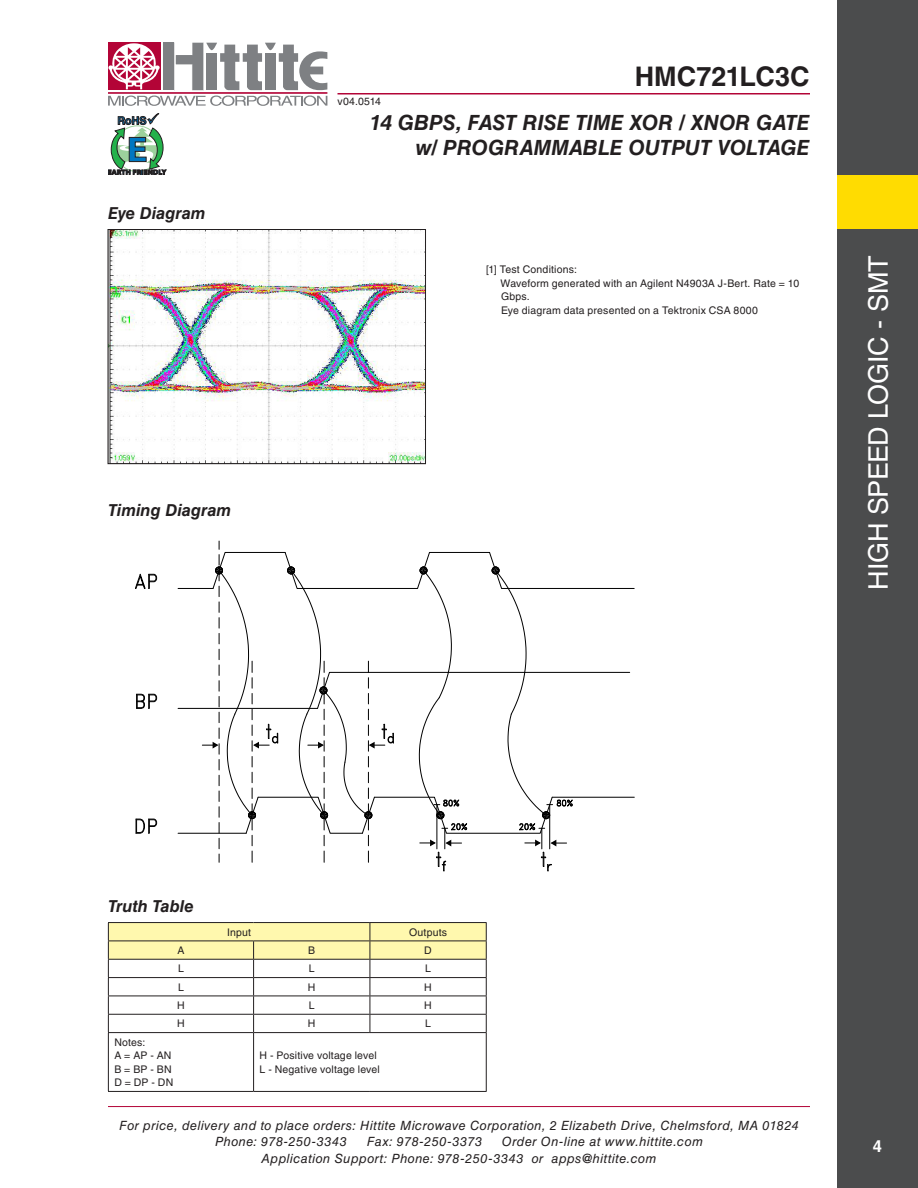
<style>
.page{position:relative;width:918px;height:1188px;background:#fff}
.page>*{position:absolute;margin:0;border:0;box-sizing:border-box;transform-origin:0 0}
.t1{font:27px "Helvetica LT Std";letter-spacing:-.01em;color:#fff}
.t2{font:700 27px "Helvetica LT Std";color:#231f20}
.t3{font:italic 700 21px/25.2px "Helvetica LT Std";color:#231f20;text-align:right}
.t4{font:italic 700 16.5px "Helvetica LT Std";color:#231f20}
.t5{font:700 16.5px "Helvetica LT Std";color:#fff}
.t6{font:italic 12.75px/16.5px "Helvetica LT Std";letter-spacing:.035em;color:#231f20}
.t7{font:10.5px/13.5px "Helvetica LT Std";letter-spacing:.015em;color:#231f20}
</style>
<div class="page">
<hr style="left:108px;top:1106px;width:702px;height:1px;background:#b30437">
<div style="left:163px;top:43px;width:11px;height:47px;background:#7e8083"></div>
<div style="left:108px;top:43px;width:52px;height:47px;background:#b30437"></div>
<hr style="left:108px;top:92px;width:219px;height:2px;background:#b30437">
<svg style="left:176px;top:43px;width:151px;height:47px"></svg>
<svg style="left:108px;top:96px;width:219px;height:10px"></svg>
<svg style="left:108px;top:43px;width:52px;height:46px"></svg>
<hr style="left:338px;top:93px;width:472px;height:1px;background:#b30437">
<svg style="left:108px;top:113px;width:58px;height:62px"></svg>
<div style="left:837px;top:0;width:81px;height:1188px;background:#4b4c4d"></div>
<div style="left:837px;top:175px;width:81px;height:54px;background:#ffdc01"></div>
<hr style="left:178px;top:588px;width:35px;height:1px;background:#000">
<svg style="left:135px;top:573px;width:22px;height:16px"></svg>
<hr style="left:178px;top:708px;width:140px;height:1px;background:#000">
<svg style="left:136px;top:693px;width:21px;height:16px"></svg>
<hr style="left:178px;top:833px;width:68px;height:1px;background:#000">
<svg style="left:135px;top:818px;width:22px;height:16px"></svg>
<svg style="left:202px;top:541px;width:433px;height:330px"></svg>
<hr style="left:108px;top:922px;width:146px;height:1px;background:#231f20">
<hr style="left:254px;top:922px;width:116px;height:1px;background:#231f20">
<hr style="left:370px;top:922px;width:117px;height:1px;background:#231f20">
<svg style="left:108px;top:923px;width:379px;height:109px"></svg>
<hr style="left:486px;top:1033px;width:1px;height:58px;background:#231f20">
<hr style="left:108px;top:996px;width:146px;height:1px;background:#231f20">
<hr style="left:254px;top:996px;width:116px;height:1px;background:#231f20">
<hr style="left:370px;top:996px;width:117px;height:1px;background:#231f20">
<hr style="left:108px;top:1014px;width:146px;height:1px;background:#231f20">
<hr style="left:254px;top:1014px;width:116px;height:1px;background:#231f20">
<hr style="left:370px;top:1014px;width:117px;height:1px;background:#231f20">
<hr style="left:108px;top:1032px;width:146px;height:1px;background:#231f20">
<hr style="left:108px;top:1033px;width:1px;height:58px;background:#231f20">
<hr style="left:254px;top:1032px;width:116px;height:1px;background:#231f20">
<hr style="left:253px;top:1033px;width:1px;height:58px;background:#231f20">
<hr style="left:370px;top:1032px;width:117px;height:1px;background:#231f20">
<hr style="left:108px;top:1091px;width:146px;height:1px;background:#231f20">
<hr style="left:254px;top:1091px;width:116px;height:1px;background:#231f20">
<hr style="left:370px;top:1091px;width:117px;height:1px;background:#231f20">
<img style="left:110px;top:231px;width:314px;height:231px">
<div style="left:108px;top:229px;width:318px;height:235px;border:1px solid #231f20"></div>
<h3 class="t4" style="left:108px;top:204px;width:99px">Eye Diagram</h3>
<h3 class="t4" style="left:108px;top:501px;width:125px">Timing Diagram</h3>
<h1 class="t2" style="left:635px;top:60px;width:176px">HMC721LC3C</h1>
<p class="t7" style="left:338px;top:94px;width:45px">v04.0514</p>
<h2 class="t3" style="left:370px;top:109px;width:441px">14 Gbps, FAST RISE TIME XOR / XNOR GATE w/ PROGRAMMABLE OUTPUT VOLTAGE</h2>
<p class="t7" style="left:501px;top:263px;width:300px;text-indent:-15px">[1] Test Conditions:<br>Waveform generated with an Agilent N4903A J-Bert. Rate = 10<br>Gbps.<br>Eye diagram data presented on a Tektronix CSA 8000</p>
<h1 class="t1" style="left:863px;top:590px;width:336px;rotate:-90deg">HIGH SPEED LOGIC - SMT</h1>
<h3 class="t4" style="left:108px;top:896px;width:87px">Truth Table</h3>
<p class="t7" style="left:227px;top:925px;width:26px">Input</p>
<p class="t7" style="left:409px;top:925px;width:39px">Outputs</p>
<p class="t7" style="left:177px;top:943px;width:9px">A</p>
<p class="t7" style="left:308px;top:943px;width:9px">B</p>
<p class="t7" style="left:424px;top:943px;width:9px">D</p>
<p class="t7" style="left:178px;top:962px;width:7px">L</p>
<p class="t7" style="left:309px;top:962px;width:7px">L</p>
<p class="t7" style="left:425px;top:962px;width:7px">L</p>
<p class="t7" style="left:178px;top:980px;width:7px">L</p>
<p class="t7" style="left:308px;top:980px;width:9px">H</p>
<p class="t7" style="left:424px;top:980px;width:9px">H</p>
<p class="t7" style="left:177px;top:998px;width:9px">H</p>
<p class="t7" style="left:309px;top:998px;width:7px">L</p>
<p class="t7" style="left:424px;top:998px;width:9px">H</p>
<p class="t7" style="left:177px;top:1017px;width:9px">H</p>
<p class="t7" style="left:308px;top:1017px;width:9px">H</p>
<p class="t7" style="left:425px;top:1017px;width:7px">L</p>
<p class="t7" style="left:114px;top:1035px;width:60px">Notes:<br>A = AP - AN<br>B = BP - BN<br>D = DP - DN</p>
<p class="t7" style="left:260px;top:1049px;width:122px">H - Positive voltage level<br>L - Negative voltage level</p>
<p class="t6" style="left:215px;top:1117px;width:585px;text-indent:-96px">For price, delivery and to place orders: Hittite Microwave Corporation, 2 Elizabeth Drive, Chelmsford, MA 01824<br>Phone: 978-250-3343</p>
<p class="t6" style="left:262px;top:1133px;width:443px;text-indent:240px">Order On-line at www.hittite.com<br>Application Support: Phone: 978-250-3343 or apps@hittite.com</p>
<p class="t6" style="left:367px;top:1133px;width:117px">Fax: 978-250-3373</p>
<h3 class="t5" style="left:873px;top:1136px;width:11px">4</h3>
</div>
